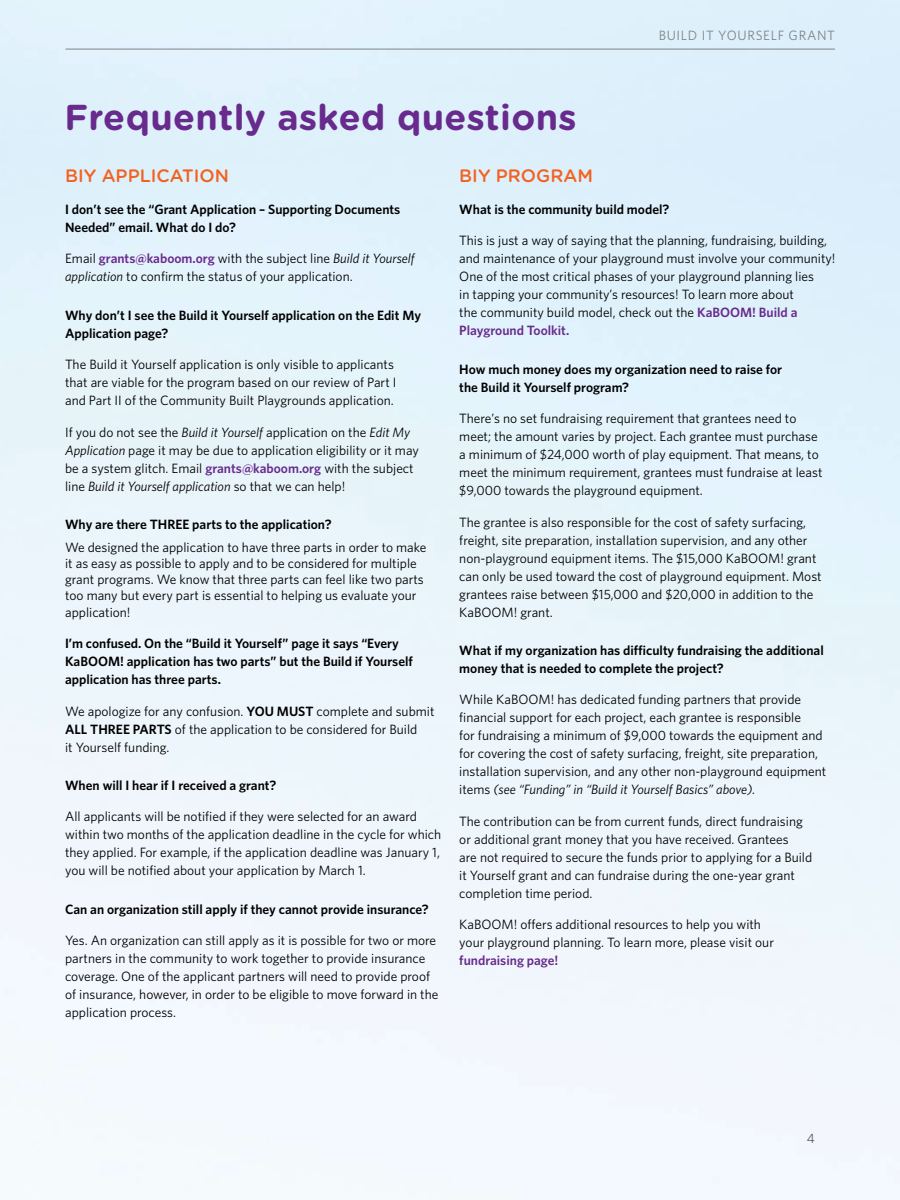
<style>
.page{position:relative;width:900px;height:1200px;background:#fff}
.page>*{position:absolute;margin:0;border:0;box-sizing:border-box;transform-origin:0 0}
.t1{font:700 36px "Gotham Rounded";letter-spacing:.01em;color:#682b8d}
.t2{font:500 18px "Gotham Rounded";color:#f26322}
.t3{font:13.5px/18px "Whitney";color:#000}
.t4{font:600 13.5px/18px "Whitney";color:#000}
.t5{font:13.5px "Whitney";letter-spacing:.05em;color:#595959}
.t6{font:600 13.5px "Whitney";color:#682b8d}
.s1{font-weight:600;color:#682b8d}
.s2{font-style:italic}
.s3{font-weight:600}
</style>
<div class="page">
<hr style="left:66px;top:49px;width:769px;height:1px;background:#595959">
<p class="t5" style="left:659px;top:27px;width:178px">BUILD IT YOURSELF GRANT</p>
<h1 class="t1" style="left:64px;top:91px;width:514px">Frequently asked questions</h1>
<h2 class="t2" style="left:65px;top:163px;width:166px">BIY APPLICATION</h2>
<p class="t4" style="left:65px;top:200px;width:337px">I don’t see the “Grant Application – Supporting Documents<br>Needed” email. What do I do?</p>
<p class="t3" style="left:65px;top:249px;width:351px">Email <span class="s1">grants@kaboom.org</span> with the subject line <span class="s2">Build it Yourself application</span> to confirm the status of your application.</p>
<p class="t4" style="left:65px;top:306px;width:357px">Why don’t I see the Build it Yourself application on the Edit My<br>Application page?</p>
<p class="t3" style="left:65px;top:355px;width:333px">The Build it Yourself application is only visible to applicants that are viable for the program based on our review of Part I and Part II of the Community Built Playgrounds application.</p>
<p class="t3" style="left:65px;top:423px;width:355px">If you do not see the <span class="s2">Build it Yourself</span> application on the <span class="s2">Edit My Application</span> page it may be due to application eligibility or it may be a system glitch. Email <span class="s1">grants@kaboom.org</span> with the subject line <span class="s2">Build it Yourself application</span> so that we can help!</p>
<p class="t4" style="left:65px;top:515px;width:268px">Why are there THREE parts to the application?</p>
<p class="t3" style="left:65px;top:539px;width:363px;line-height:16.2px">We designed the application to have three parts in order to make it as easy as possible to apply and to be considered for multiple grant programs. We know that three parts can feel like two parts too many but every part is essential to helping us evaluate your application!</p>
<p class="t4" style="left:65px;top:634px;width:349px">I’m confused. On the “Build it Yourself” page it says “Every<br>KaBOOM! application has two parts” but the Build if Yourself application has three parts.</p>
<p class="t3" style="left:65px;top:702px;width:371px">We apologize for any confusion. <span class="s3">YOU MUST</span> complete and submit<br><span class="s3">ALL THREE PARTS</span> of the application to be considered for Build<br>it Yourself funding.</p>
<p class="t4" style="left:65px;top:776px;width:213px">When will I hear if I received a grant?</p>
<p class="t3" style="left:65px;top:807px;width:378px">All applicants will be notified if they were selected for an award within two months of the application deadline in the cycle for which they applied. For example, if the application deadline was January 1, you will be notified about your application by March 1.</p>
<p class="t4" style="left:65px;top:900px;width:365px">Can an organization still apply if they cannot provide insurance?</p>
<p class="t3" style="left:65px;top:931px;width:375px">Yes. An organization can still apply as it is possible for two or more partners in the community to work together to provide insurance coverage. One of the applicant partners will need to provide proof of insurance, however, in order to be eligible to move forward in the application process.</p>
<h2 class="t2" style="left:459px;top:163px;width:135px">BIY PROGRAM</h2>
<p class="t4" style="left:459px;top:200px;width:212px">What is the community build model?</p>
<p class="t3" style="left:459px;top:231px;width:378px">This is just a way of saying that the planning, fundraising, building, and maintenance of your playground must involve your community!<br>One of the most critical phases of your playground planning lies<br>in tapping your community’s resources! To learn more about<br>the community build model, check out the <span class="s1">KaBOOM! Build a Playground Toolkit.</span></p>
<p class="t4" style="left:459px;top:360px;width:324px">How much money does my organization need to raise for the Build it Yourself program?</p>
<p class="t3" style="left:459px;top:409px;width:365px">There’s no set fundraising requirement that grantees need to meet; the amount varies by project. Each grantee must purchase a minimum of $24,000 worth of play equipment. That means, to meet the minimum requirement, grantees must fundraise at least $9,000 towards the playground equipment.</p>
<p class="t3" style="left:459px;top:513px;width:364px">The grantee is also responsible for the cost of safety surfacing, freight, site preparation, installation supervision, and any other non-playground equipment items. The $15,000 KaBOOM! grant can only be used toward the cost of playground equipment. Most grantees raise between $15,000 and $20,000 in addition to the KaBOOM! grant.</p>
<p class="t4" style="left:459px;top:641px;width:366px">What if my organization has difficulty fundraising the additional money that is needed to complete the project?</p>
<p class="t3" style="left:459px;top:690px;width:369px">While KaBOOM! has dedicated funding partners that provide financial support for each project, each grantee is responsible<br>for fundraising a minimum of $9,000 towards the equipment and for covering the cost of safety surfacing, freight, site preparation, installation supervision, and any other non-playground equipment items <span class="s2">(see “Funding” in “Build it Yourself Basics” above).</span></p>
<p class="t3" style="left:459px;top:812px;width:354px">The contribution can be from current funds, direct fundraising or additional grant money that you have received. Grantees<br>are not required to secure the funds prior to applying for a Build it Yourself grant and can fundraise during the one-year grant completion time period.</p>
<p class="t3" style="left:459px;top:915px;width:316px">KaBOOM! offers additional resources to help you with your playground planning. To learn more, please visit our</p>
<p class="t6" style="left:459px;top:952px;width:101px">fundraising page!</p>
<p class="t5" style="left:807px;top:1129px;width:10px">4</p>
</div>
